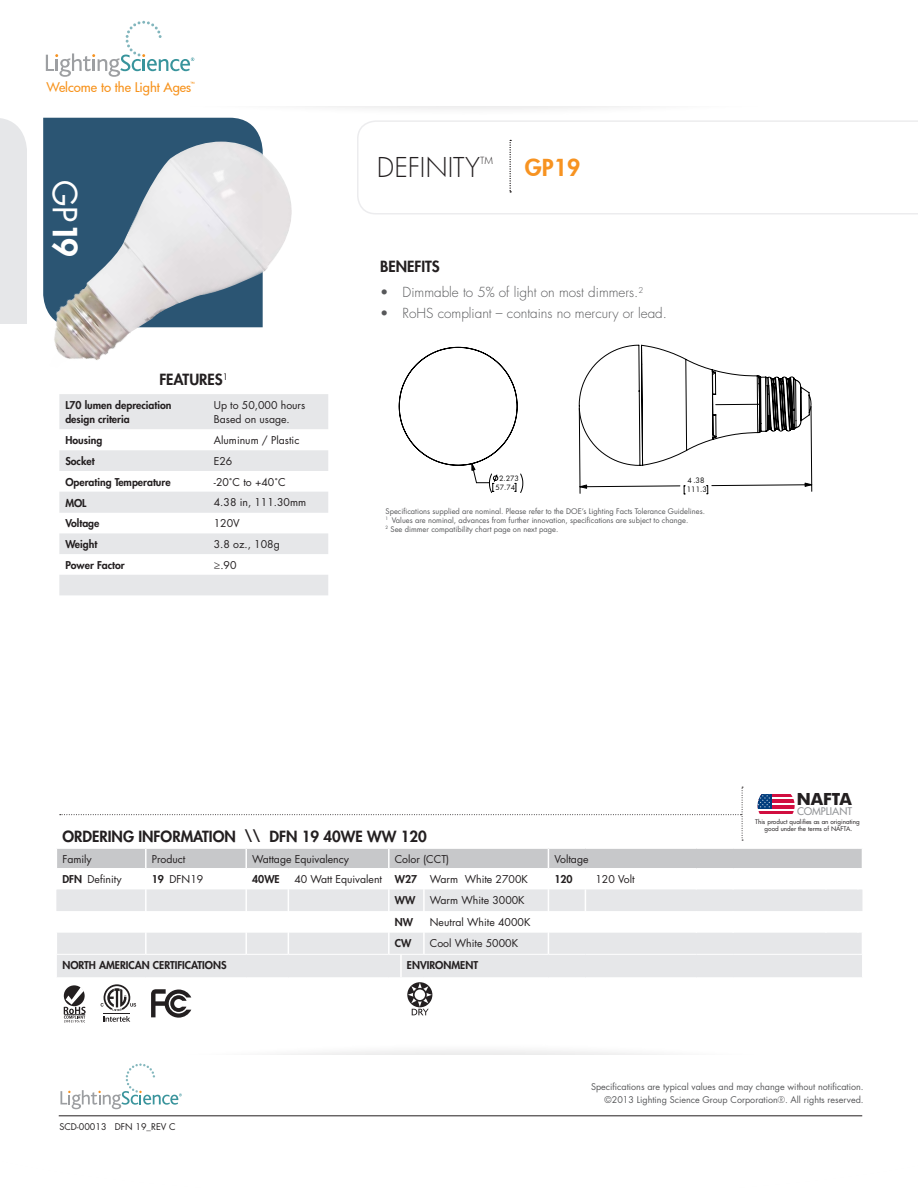
<style>
.page{position:relative;width:918px;height:1188px;background:#fff}
.page>*{position:absolute;margin:0;border:0;box-sizing:border-box;transform-origin:0 0}
.Paragraph_Style_3{font:32.4px "Futura Std";color:#fff}
.Paragraph_Style_3-2{font:300 26.7px "Futura";color:#231f20}
.Paragraph_Style_3-3{font:800 22.95px "Futura";color:#f79321}
.t1{font:700 15.9px "Futura";letter-spacing:-.005em;color:#231f20}
.Paragraph_Style_3-4{font:800 15px "Futura Std";color:#231f20}
.Paragraph_Style_3-5{font:300 13.5px "Futura Std";color:#57585a}
.t2{font:500 13.05px "Futura";letter-spacing:-.005em;color:#f7931d}
.Paragraph_Style_3-6{font:10.5px "Futura Std";color:#231f20}
.Paragraph_Style_3-7{font:800 10.5px "Futura Std";color:#231f20}
.t3{font:500 10.35px "Futura";color:#939598}
.Paragraph_Style_3-8{font:300 9.6px "Futura";color:#231f20}
.t4{font:9px/13.5px "Futura Std";color:#57585a;text-align:right}
.t5{font:9px "Futura Std";color:#231f20}
.Paragraph_Style_3-9{font:7.5px "Futura Std";color:#57585a}
.t6{font:7.2px/9.3px "Futura";color:#000}
.t7{font:7.05px/9.1px "Futura";letter-spacing:.01em;color:#000;text-align:center}
.t8{font:6.3px/7.5px "Futura";color:#231f20;text-align:center}
.s1{font-weight:800}
.s2{font-family:"Futura";font-weight:300}
</style>
<div class="page">
<svg style="left:357px;top:120px;width:561px;height:94px"></svg>
<div style="left:0;top:0;width:918px;height:117px;background:#231f20;opacity:.1"></div>
<div style="left:0;top:0;width:918px;height:106px;background:#fff"></div>
<svg style="left:59px;top:394px;width:269px;height:201px;fill:#e6e7e9"></svg>
<div style="left:43px;top:118px;width:219px;height:24px;background:#2b5573"></div>
<div style="left:0;top:118px;width:27px;height:206px;background:#e6e7e9"></div>
<svg style="left:510px;top:140px;width:1px;height:53px"></svg>
<div style="left:0;top:1042px;width:918px;height:146px;background:#231f20;opacity:.1"></div>
<svg style="left:0;top:1132px;width:918px;height:56px"></svg>
<div style="left:0;top:1055px;width:918px;height:77px;background:#fff"></div>
<svg style="left:60px;top:1063px;width:122px;height:46px"></svg>
<hr style="left:59px;top:1115px;width:803px;height:1px;background:#231f20">
<svg style="left:46px;top:21px;width:148px;height:63px"></svg>
<img style="left:43px;top:142px;width:249px;height:218px">
<svg style="left:579px;top:345px;width:233px;height:150px"></svg>
<svg style="left:399px;top:347px;width:124px;height:146px"></svg>
<svg style="left:56px;top:787px;width:807px;height:235px"></svg>
<p class="t2" style="left:46px;top:78px;width:146px">Welcome to the Light Ages</p>
<p class="Paragraph_Style_3" style="left:85px;top:180px;width:79px;rotate:90deg">GP<span class="s1">19</span></p>
<p class="Paragraph_Style_3-4" style="left:159px;top:370px;width:70px">FEATURES<sup>1</sup></p>
<p class="Paragraph_Style_3-7" style="left:65px;top:398px;width:108px">L70 lumen depreciation</p>
<p class="Paragraph_Style_3-7" style="left:65px;top:413px;width:66px">design criteria</p>
<p class="Paragraph_Style_3-6" style="left:214px;top:398px;width:93px">Up to 50,000 hours</p>
<p class="Paragraph_Style_3-6" style="left:214px;top:413px;width:78px">Based on usage.</p>
<p class="Paragraph_Style_3-7" style="left:65px;top:433px;width:38px">Housing</p>
<p class="Paragraph_Style_3-6" style="left:214px;top:433px;width:87px">Aluminum / Plastic</p>
<p class="Paragraph_Style_3-7" style="left:65px;top:454px;width:31px">Socket</p>
<p class="Paragraph_Style_3-6" style="left:214px;top:454px;width:20px">E26</p>
<p class="Paragraph_Style_3-7" style="left:65px;top:475px;width:107px">Operating Temperature</p>
<p class="Paragraph_Style_3-6" style="left:214px;top:475px;width:73px">-20˚C to +40˚C</p>
<p class="Paragraph_Style_3-7" style="left:65px;top:496px;width:23px">MOL</p>
<p class="Paragraph_Style_3-6" style="left:214px;top:496px;width:94px">4.38 in, 111.30mm</p>
<p class="Paragraph_Style_3-7" style="left:65px;top:517px;width:36px">Voltage</p>
<p class="Paragraph_Style_3-6" style="left:214px;top:517px;width:27px">120V</p>
<p class="Paragraph_Style_3-7" style="left:65px;top:538px;width:33px">Weight</p>
<p class="Paragraph_Style_3-6" style="left:214px;top:538px;width:67px">3.8 oz., 108g</p>
<p class="Paragraph_Style_3-7" style="left:65px;top:558px;width:61px">Power Factor</p>
<p class="Paragraph_Style_3-6" style="left:214px;top:558px;width:24px">≥.90</p>
<p class="Paragraph_Style_3-2" style="left:377px;top:149px;width:105px">DEFINITY</p>
<p class="Paragraph_Style_3-8" style="left:480px;top:154px;width:14px">TM</p>
<p class="Paragraph_Style_3-3" style="left:525px;top:152px;width:57px">GP19</p>
<p class="Paragraph_Style_3-4" style="left:380px;top:257px;width:61px">BENEFITS</p>
<p class="Paragraph_Style_3-5" style="left:380px;top:284px;width:265px">• Dimmable to 5% of light on most dimmers.<sup>2</sup></p>
<p class="Paragraph_Style_3-5" style="left:380px;top:305px;width:288px">• RoHS compliant – contains no mercury or lead.</p>
<p class="t7" style="left:495px;top:473px;width:25px">2.273<br>57.74</p>
<p class="t6" style="left:687px;top:476px;width:21px;rotate:-1deg">4 .38<br>111.3</p>
<p class="Paragraph_Style_3-9" style="left:386px;top:506px;width:321px">Specifications supplied are nominal. Please refer to the DOE’s Lighting Facts Tolerance Guidelines.</p>
<p class="Paragraph_Style_3-9" style="left:386px;top:515px;width:304px"><sup>1</sup> Values are nominal, advances from further innovation, specifications are subject to change.</p>
<p class="Paragraph_Style_3-9" style="left:386px;top:524px;width:174px"><sup>2</sup> See dimmer compatibility chart page on next page.</p>
<p class="Paragraph_Style_3-4" style="left:62px;top:827px;width:366px">ORDERING INFORMATION \\ DFN 19 40WE WW 120</p>
<p class="Paragraph_Style_3-6" style="left:62px;top:852px;width:31px">Family</p>
<p class="Paragraph_Style_3-6" style="left:152px;top:852px;width:35px">Product</p>
<p class="Paragraph_Style_3-6" style="left:252px;top:852px;width:98px">Wattage Equivalency</p>
<p class="Paragraph_Style_3-6" style="left:395px;top:852px;width:56px">Color (CCT)</p>
<p class="Paragraph_Style_3-6" style="left:554px;top:852px;width:36px">Voltage</p>
<p class="Paragraph_Style_3-6" style="left:62px;top:873px;width:61px"><span class="s1">DFN</span> Definity</p>
<p class="Paragraph_Style_3-6" style="left:152px;top:873px;width:53px"><span class="s1">19</span> DFN19</p>
<p class="Paragraph_Style_3-7" style="left:252px;top:873px;width:29px">40WE</p>
<p class="Paragraph_Style_3-6" style="left:294px;top:873px;width:89px">40 Watt Equivalent</p>
<p class="Paragraph_Style_3-7" style="left:395px;top:873px;width:24px">W27</p>
<p class="Paragraph_Style_3-6" style="left:430px;top:873px;width:100px">Warm White 2700K</p>
<p class="Paragraph_Style_3-7" style="left:554px;top:873px;width:20px">120</p>
<p class="Paragraph_Style_3-6" style="left:595px;top:873px;width:41px">120 Volt</p>
<p class="Paragraph_Style_3-7" style="left:395px;top:894px;width:22px">WW</p>
<p class="Paragraph_Style_3-6" style="left:430px;top:894px;width:96px">Warm White 3000K</p>
<p class="Paragraph_Style_3-7" style="left:395px;top:915px;width:20px">NW</p>
<p class="Paragraph_Style_3-6" style="left:430px;top:915px;width:102px">Neutral White 4000K</p>
<p class="Paragraph_Style_3-7" style="left:395px;top:937px;width:18px">CW</p>
<p class="Paragraph_Style_3-6" style="left:430px;top:937px;width:90px">Cool White 5000K</p>
<p class="Paragraph_Style_3-7" style="left:62px;top:958px;width:166px">NORTH AMERICAN CERTIFICATIONS</p>
<p class="Paragraph_Style_3-7" style="left:407px;top:958px;width:73px">ENVIRONMENT</p>
<p class="t1" style="left:797px;top:788px;width:57px">NAFTA</p>
<p class="t3" style="left:797px;top:804px;width:57px">COMPLIANT</p>
<p class="t8" style="left:755px;top:817px;width:106px">This product qualifies as an originating good under the terms of NAFTA.</p>
<p class="t5" style="left:59px;top:1121px;width:118px">SCD-00013 DFN 19_REV C</p>
<p class="t4" style="left:591px;top:1080px;width:274px">Specifications are typical values and may change without notification. ©2013 Lighting Science Group Corporation<span class="s2">®</span>. All rights reserved.</p>
</div>
